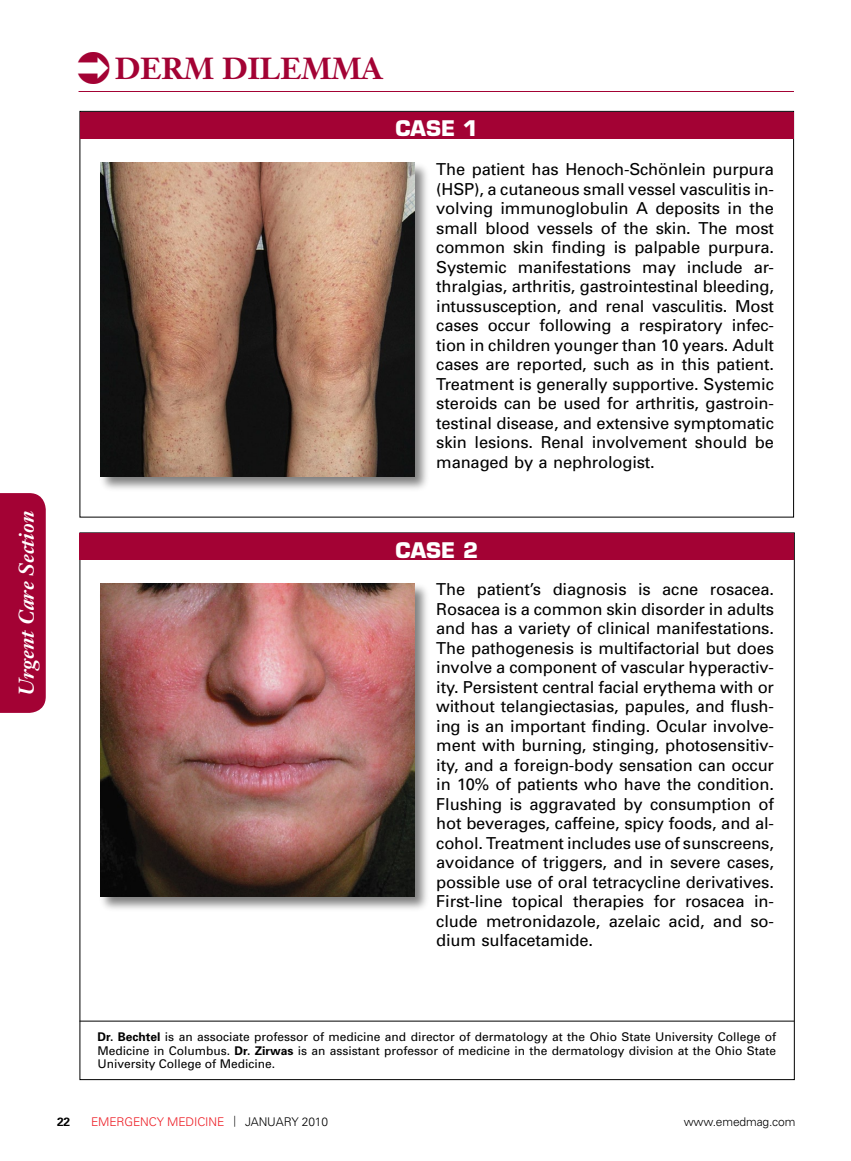
<style>
.page{position:relative;width:851px;height:1161px;background:#fff}
.page>*{position:absolute;margin:0;border:0;box-sizing:border-box;transform-origin:0 0}
.t1{font:700 30px "Janson Text";color:#a30234}
.t2{font:italic 700 21px "Janson Text";color:#fff}
.t3{font:700 21px "Eurostile";color:#fff}
.DX_solution{font:16.5px/19.5px "Univers";letter-spacing:-.01em;color:#000;text-align:justify}
.bio{font:12px/13.5px "Univers";color:#000;text-align:justify}
.t4{font:300 12px "Univers";letter-spacing:-.01em;color:#ed1c24}
.t5{font:300 12px "Univers";letter-spacing:-.01em;color:#000}
.t6{font:700 12px "Univers";color:#000}
.s1{font-weight:700}
.s2{font-family:"Gill Sans";color:#000}
.s3{color:#000}
</style>
<div class="page">
<hr style="left:80px;top:1021px;width:714px;height:1px;background:#000">
<div style="left:99px;top:161px;width:332px;height:333px;background:#000;opacity:.5"></div>
<img style="left:100px;top:163px;width:314px;height:313px">
<div style="left:99px;top:581px;width:332px;height:333px;background:#000;opacity:.5"></div>
<img style="left:100px;top:583px;width:314px;height:313px">
<hr style="left:78px;top:91px;width:716px;height:1px;background:#a30234">
<div style="left:0;top:493px;width:46px;height:220px;background:#a30234"></div>
<div style="left:80px;top:112px;width:713px;height:27px;background:#a30234"></div>
<div style="left:80px;top:533px;width:714px;height:27px;background:#a30234"></div>
<p class="t2" style="left:13px;top:696px;width:187px;rotate:-90deg">Urgent Care Section</p>
<p class="t1" style="left:115px;top:49px;width:269px">DERM DILEMMA</p>
<p class="t3" style="left:395px;top:115px;width:84px">CASE 1</p>
<p class="DX_solution" style="left:436px;top:159px;width:339px">The patient has Henoch-Schönlein purpura (HSP), a cutaneous small vessel vasculitis in&shy;volving immunoglobulin A deposits in the small blood vessels of the skin. The most common skin finding is palpable purpura.<br>Systemic manifestations may include ar&shy;thralgias, arthritis, gastrointestinal bleeding, intussusception, and renal vasculitis. Most cases occur following a respiratory infec&shy;tion in children younger than 10 years. Adult cases are reported, such as in this patient.<br>Treatment is generally supportive. Systemic steroids can be used for arthritis, gastroin&shy;testinal disease, and extensive symptomatic skin lesions. Renal involvement should be managed by a nephrologist.</p>
<p class="t3" style="left:395px;top:537px;width:84px">CASE 2</p>
<p class="DX_solution" style="left:436px;top:579px;width:339px">The patient’s diagnosis is acne rosacea.<br>Rosacea is a common skin disorder in adults and has a variety of clinical manifestations.<br>The pathogenesis is multifactorial but does involve a component of vascular hyperactiv&shy;ity. Persistent central facial erythema with or without telangiectasias, papules, and flush&shy;ing is an important finding. Ocular involve&shy;ment with burning, stinging, photosensitiv&shy;ity, and a foreign-body sensation can occur in 10% of patients who have the condition.<br>Flushing is aggravated by consumption of hot beverages, caffeine, spicy foods, and al&shy;cohol. Treatment includes use of sunscreens, avoidance of triggers, and in severe cases, possible use of oral tetracycline derivatives.<br>First-line topical therapies for rosacea in&shy;clude metronidazole, azelaic acid, and so&shy;dium sulfacetamide.</p>
<p class="bio" style="left:98px;top:1030px;width:680px"><span class="s1">Dr. Bechtel</span> is an associate professor of medicine and director of dermatology at the Ohio State University College of Medicine in Columbus. <span class="s1">Dr. Zirwas</span> is an assistant professor of medicine in the dermatology division at the Ohio State University College of Medicine.</p>
<p class="t6" style="left:57px;top:1114px;width:15px">22</p>
<p class="t4" style="left:91px;top:1114px;width:239px">EMERGENCY MEDICINE <span class="s2">|</span> <span class="s3">JANUARY 2010</span></p>
<p class="t5" style="left:683px;top:1114px;width:113px">www.emedmag.com</p>
</div>
